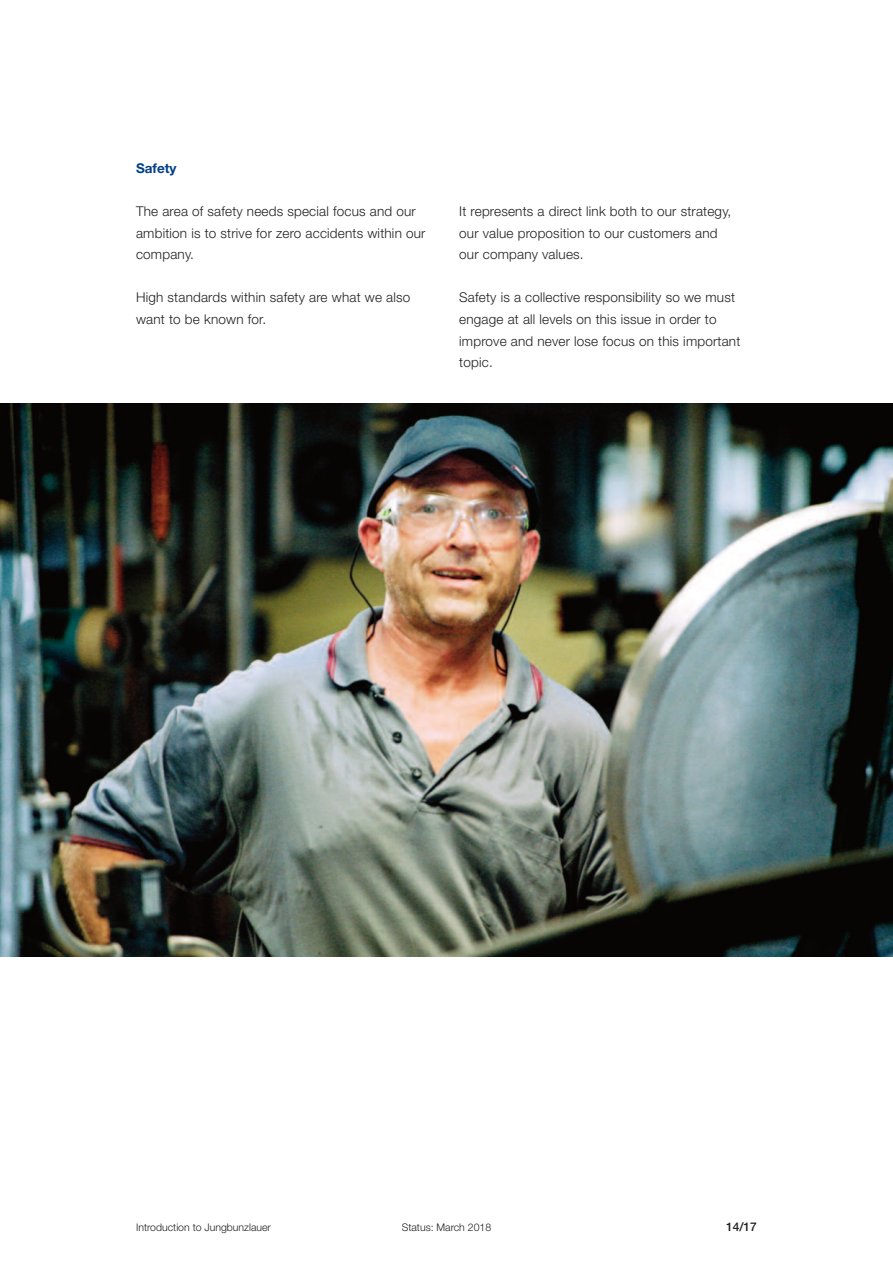
<style>
.page{position:relative;width:893px;height:1263px;background:#fff}
.page>*{position:absolute;margin:0;border:0;box-sizing:border-box;transform-origin:0 0}
.t1{font:300 13.5px/21.6px "Helvetica Neue";letter-spacing:.015em;color:#231f20}
.t2{font:700 13.5px "Helvetica Neue";color:#014086}
.t3{font:500 12px "Helvetica Neue";color:#231f20}
.t4{font:300 10.5px "Helvetica Neue";color:#231f20}
</style>
<div class="page">
<img style="left:0;top:404px;width:893px;height:553px">
<p class="t2" style="left:136px;top:163px;width:42px">Safety</p>
<p class="t1" style="left:136px;top:202px;width:291px">The area of safety needs special focus and our ambition is to strive for zero accidents within our company.</p>
<p class="t1" style="left:136px;top:288px;width:276px">High standards within safety are what we also want to be known for.</p>
<p class="t1" style="left:459px;top:202px;width:274px">It represents a direct link both to our strategy, our value proposition to our customers and our company values.</p>
<p class="t1" style="left:459px;top:288px;width:283px">Safety is a collective responsibility so we must engage at all levels on this issue in order to improve and never lose focus on this important topic.</p>
<p class="t4" style="left:136px;top:1224px;width:136px">Introduction to Jungbunzlauer</p>
<p class="t4" style="left:402px;top:1224px;width:91px">Status: March 2018</p>
<p class="t3" style="left:726px;top:1223px;width:32px">14/17</p>
</div>
